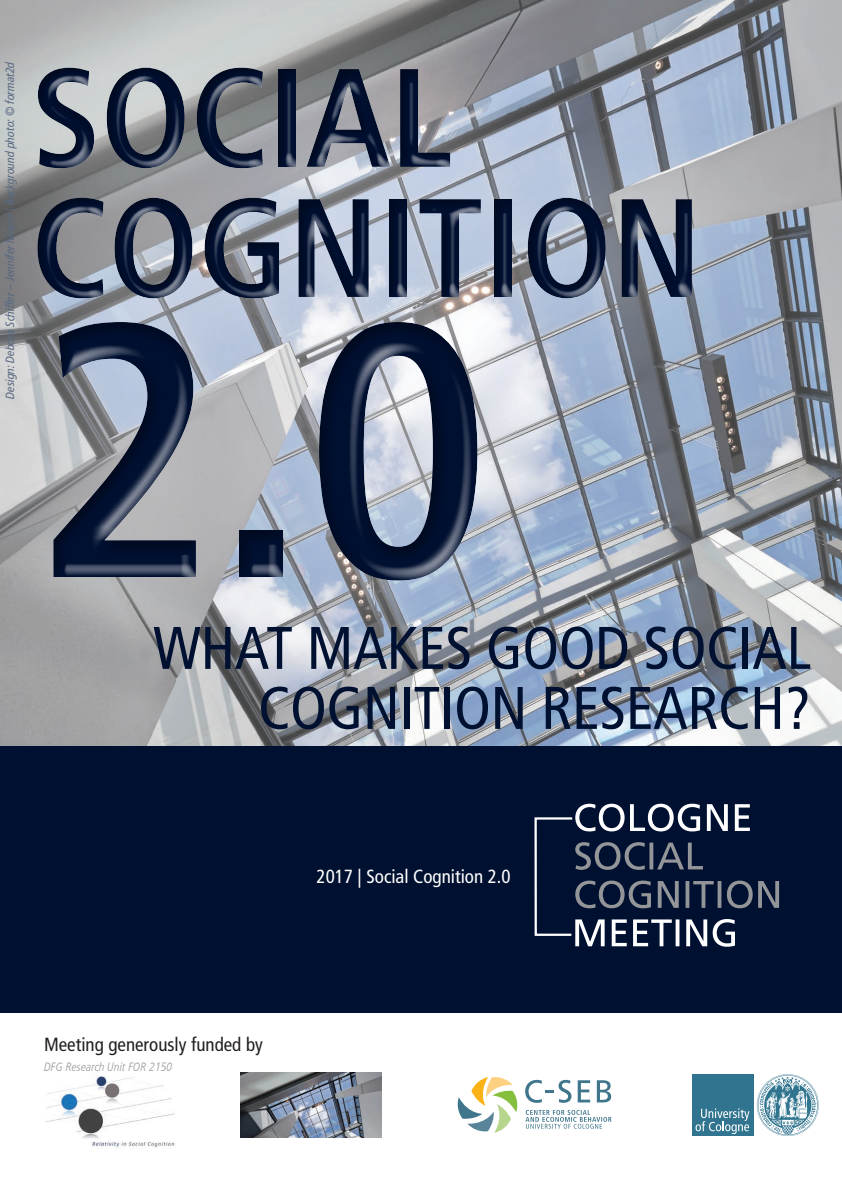
<style>
.page{position:relative;width:842px;height:1191px;background:#fff}
.page>*{position:absolute;margin:0;border:0;box-sizing:border-box;transform-origin:0 0}
.t1{font:700 condensed 360px "Frutiger LT Com";color:#001030}
.t2{font:700 condensed 140px/130px "Frutiger LT Com";letter-spacing:-.005em;color:#001030}
.t3{font:condensed 60px/60px "Frutiger LT Com";letter-spacing:-.005em;color:#001030;text-align:right}
.t4{font:condensed 19px "Frutiger LT Com";color:#231f20}
.t5{font:condensed 19px "Frutiger LT Com";color:#fff}
.t6{font:italic condensed 12px "Frutiger LT Com";color:#586982}
.t7{font:italic 300 condensed 12px "Frutiger LT Com";color:#999}
.s1{font-style:normal}
</style>
<div class="page">
<img style="left:0;top:0;width:842px;height:746px">
<div style="left:0;top:0;width:821px;height:708px;background:#fff;opacity:.75"></div>
<div style="left:26px;top:58px;width:680px;height:537px;background:#fff;opacity:.5"></div>
<div style="left:23px;top:53px;width:678px;height:533px;background:#001030;opacity:.75"></div>
<div style="left:692px;top:1074px;width:61px;height:61px;background:#30748f"></div>
<svg style="left:757px;top:1074px;width:62px;height:62px"></svg>
<svg style="left:697px;top:1108px;width:52px;height:26px"></svg>
<img style="left:241px;top:1072px;width:140px;height:65px">
<div style="left:0;top:746px;width:842px;height:266px;background:#001030"></div>
<svg style="left:525px;top:1079px;width:46px;height:23px"></svg>
<svg style="left:578px;top:1080px;width:12px;height:22px"></svg>
<svg style="left:597px;top:1080px;width:14px;height:22px"></svg>
<svg style="left:525px;top:1110px;width:86px;height:18px"></svg>
<svg style="left:458px;top:1077px;width:59px;height:55px"></svg>
<svg style="left:534px;top:803px;width:245px;height:143px"></svg>
<img style="left:46px;top:1076px;width:129px;height:72px">
<p class="t6" style="left:3px;top:399px;width:339px;rotate:-90deg">Design: Debora Schiffer <span class="s1">–</span> Jennifer Mayer <span class="s1">|</span> Background photo: © format2d</p>
<h2 class="t2" style="left:31px;top:52px;width:673px">SOCIAL<br>COGNITION</h2>
<h1 class="t1" style="left:31px;top:231px;width:462px">2.0</h1>
<h3 class="t3" style="left:153px;top:617px;width:659px">WHAT MAKES GOOD SOCIAL<br>COGNITION RESEARCH?</h3>
<h3 class="t5" style="left:317px;top:865px;width:195px">2017 | Social Cognition 2.0</h3>
<h3 class="t4" style="left:44px;top:1032px;width:220px">Meeting generously funded by</h3>
<p class="t7" style="left:44px;top:1059px;width:130px">DFG Research Unit FOR 2150</p>
</div>
